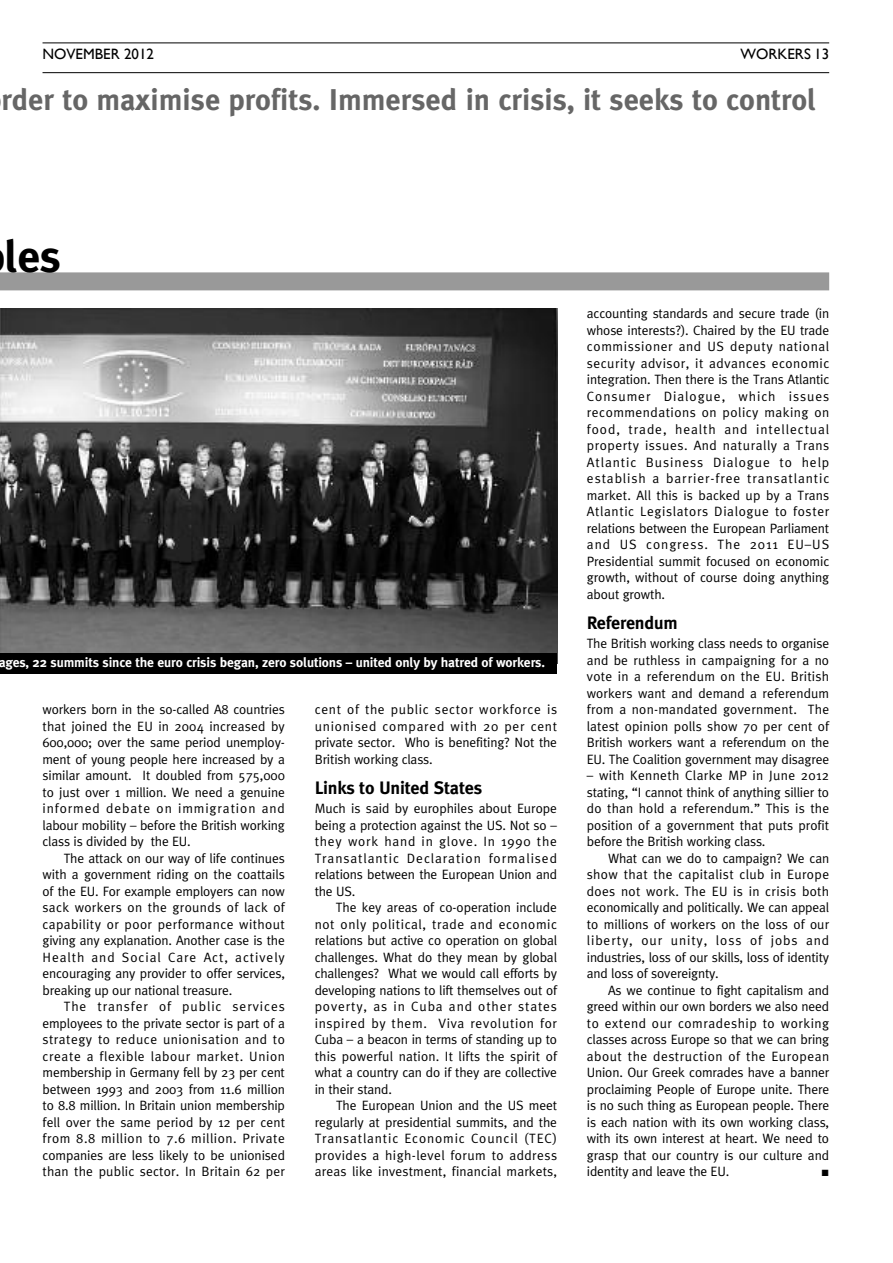
<style>
.page{position:relative;width:893px;height:1263px;background:#fff}
.page>*{position:absolute;margin:0;border:0;box-sizing:border-box;transform-origin:0 0}
.t1{font:700 45px "Meta Plus";color:#000}
.t2{font:700 30px "Meta Plus";color:#666}
.t3{font:700 18px "Meta Plus";letter-spacing:-.015em;color:#000}
.t4{font:15px "Gill Sans";color:#000}
.t5{font:13.5px/16.5px "Meta Plus";letter-spacing:-.015em;color:#000;text-align:justify}
.t6{font:700 13.5px "Meta Plus";letter-spacing:-.01em;color:#fff}
.t7{font:700 13.5px "Times New Roman";color:#000}
</style>
<div class="page">
<hr style="left:43px;top:43px;width:786px;height:1px;background:#000">
<hr style="left:43px;top:72px;width:786px;height:1px;background:#000">
<div style="left:0;top:272px;width:829px;height:18px;background:#999"></div>
<img style="left:0;top:309px;width:557px;height:344px">
<div style="left:0;top:653px;width:557px;height:20px;background:#000"></div>
<p class="t4" style="left:43px;top:45px;width:113px">NOVEMBER 2012</p>
<p class="t4" style="left:741px;top:45px;width:90px">WORKERS 13</p>
<h2 class="t2" style="left:1px;top:89px;width:816px">rder to maximise profits. Immersed in crisis, it seeks to control</h2>
<h1 class="t1" style="left:4px;top:241px;width:58px">les</h1>
<p class="t6" style="left:-1px;top:658px;width:548px">ages, 22 summits since the euro crisis began, zero solutions – united only by hatred of workers.</p>
<p class="t5" style="left:43px;top:702px;width:244px">workers born in the so-called A8 countries that joined the EU in 2004 increased by 600,000; over the same period unemploy&shy;ment of young people here increased by a similar amount. It doubled from 575,000 to just over 1 million. We need a genuine informed debate on immigration and labour mobility – before the British working class is divided by the EU.</p>
<p class="t5" style="left:43px;top:851px;width:244px;text-indent:21px">The attack on our way of life continues with a government riding on the coattails of the EU. For example employers can now sack workers on the grounds of lack of capability or poor performance without giving any explanation. Another case is the Health and Social Care Act, actively encouraging any provider to offer services, breaking up our national treasure.</p>
<p class="t5" style="left:43px;top:999px;width:244px;text-indent:21px">The transfer of public services employees to the private sector is part of a strategy to reduce unionisation and to create a flexible labour market. Union membership in Germany fell by 23 per cent between 1993 and 2003 from 11.6 million to 8.8 million. In Britain union membership fell over the same period by 12 per cent from 8.8 million to 7.6 million. Private companies are less likely to be unionised than the public sector. In Britain 62 per</p>
<p class="t5" style="left:315px;top:702px;width:244px">cent of the public sector workforce is unionised compared with 20 per cent private sector. Who is benefiting? Not the British working class.</p>
<h3 class="t3" style="left:315px;top:781px;width:169px">Links to United States</h3>
<p class="t5" style="left:315px;top:801px;width:244px">Much is said by europhiles about Europe being a protection against the US. Not so – they work hand in glove. In 1990 the Transatlantic Declaration formalised relations between the European Union and the US.</p>
<p class="t5" style="left:315px;top:900px;width:244px;text-indent:21px">The key areas of co-operation include not only political, trade and economic relations but active co operation on global challenges. What do they mean by global challenges? What we would call efforts by developing nations to lift themselves out of poverty, as in Cuba and other states inspired by them. Viva revolution for Cuba – a beacon in terms of standing up to this powerful nation. It lifts the spirit of what a country can do if they are collective in their stand.</p>
<p class="t5" style="left:315px;top:1098px;width:244px;text-indent:21px">The European Union and the US meet regularly at presidential summits, and the Transatlantic Economic Council (TEC) provides a high-level forum to address areas like investment, financial markets,</p>
<p class="t5" style="left:587px;top:306px;width:244px">accounting standards and secure trade (in whose interests?). Chaired by the EU trade commissioner and US deputy national security advisor, it advances economic integration. Then there is the Trans Atlantic Consumer Dialogue, which issues recommendations on policy making on food, trade, health and intellectual property issues. And naturally a Trans Atlantic Business Dialogue to help establish a barrier-free transatlantic market. All this is backed up by a Trans Atlantic Legislators Dialogue to foster relations between the European Parliament and US congress. The 2011 EU–US Presidential summit focused on economic growth, without of course doing anything about growth.</p>
<h3 class="t3" style="left:587px;top:616px;width:92px">Referendum</h3>
<p class="t5" style="left:587px;top:636px;width:244px">The British working class needs to organise and be ruthless in campaigning for a no vote in a referendum on the EU. British workers want and demand a referendum from a non-mandated government. The latest opinion polls show 70 per cent of British workers want a referendum on the EU. The Coalition government may disagree</p>
<p class="t5" style="left:587px;top:768px;width:244px">– with Kenneth Clarke MP in June 2012 stating, “I cannot think of anything sillier to do than hold a referendum.” This is the position of a government that puts profit before the British working class.</p>
<p class="t5" style="left:587px;top:851px;width:244px;text-indent:21px">What can we do to campaign? We can show that the capitalist club in Europe does not work. The EU is in crisis both economically and politically. We can appeal to millions of workers on the loss of our liberty, our unity, loss of jobs and industries, loss of our skills, loss of identity and loss of sovereignty.</p>
<p class="t5" style="left:587px;top:983px;width:244px;text-indent:21px">As we continue to fight capitalism and greed within our own borders we also need to extend our comradeship to working classes across Europe so that we can bring about the destruction of the European Union. Our Greek comrades have a banner proclaiming People of Europe unite. There is no such thing as European people. There is each nation with its own working class, with its own interest at heart. We need to grasp that our country is our culture and identity and leave the EU.</p>
<p class="t7" style="left:821px;top:1164px;width:10px">■</p>
</div>
